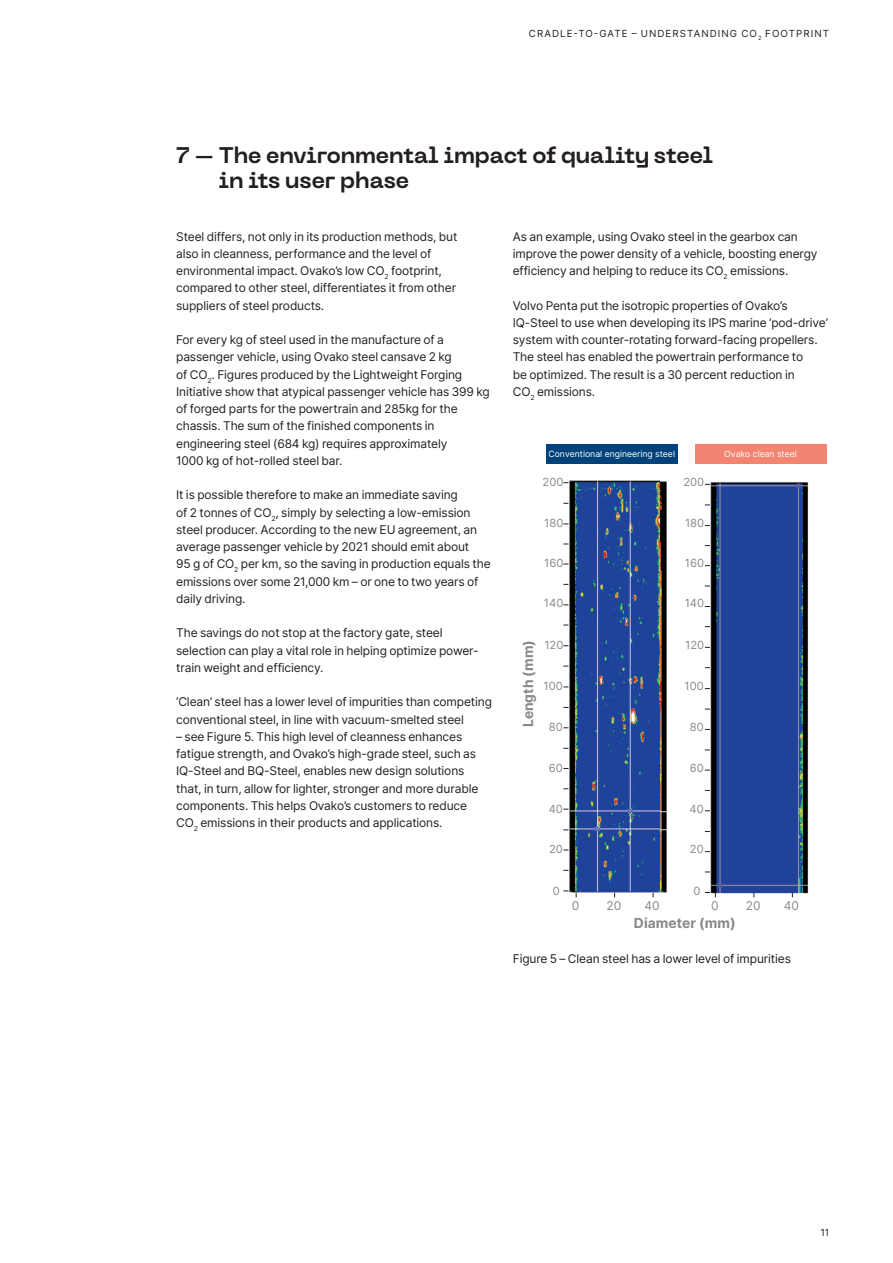
<style>
.page{position:relative;width:893px;height:1263px;background:#fff}
.page>*{position:absolute;margin:0;border:0;box-sizing:border-box;transform-origin:0 0}
.Headline_Caps___Neue_Machina_Plain_Semi_{font:600 22.5px/25.5px "PP Neue Machina";color:#231f20}
.t1{font:700 13.8px "Inter";color:#87898c}
.t2{font:12.15px "Inter";color:#87898c}
.Body_Copy___Inter_Regular{font:12px/17.2px "Inter";letter-spacing:-.01em;color:#231f20}
.t3{font:11.25px "Inter";color:#87898c}
.t4{font:9.75px "Inter";letter-spacing:.11em;color:#231f20}
.t5{font:8.7px "Inter";color:#fff}
</style>
<div class="page">
<img style="left:563px;top:480px;width:246px;height:418px">
<svg style="left:705px;top:892px;width:11px;height:5px"></svg>
<div style="left:546px;top:444px;width:132px;height:19px;background:#004279"></div>
<div style="left:695px;top:444px;width:131px;height:19px;background:#f48472"></div>
<p class="t4" style="left:529px;top:26px;width:302px">CRADLE-TO-GATE – UNDERSTANDING CO<sub>2</sub> FOOTPRINT</p>
<p class="Headline_Caps___Neue_Machina_Plain_Semi_" style="left:218px;top:143px;width:496px;text-indent:-42px">7 – The environmental impact of quality steel in its user phase</p>
<p class="Body_Copy___Inter_Regular" style="left:176px;top:227px;width:283px">Steel differs, not only in its production methods, but also in cleanness, performance and the level of environmental impact. Ovako’s low CO<sub>2</sub> footprint, compared to other steel, differentiates it from other suppliers of steel products.</p>
<p class="Body_Copy___Inter_Regular" style="left:176px;top:331px;width:315px">For every kg of steel used in the manufacture of a passenger vehicle, using Ovako steel cansave 2 kg<br>of CO<sub>2</sub>. Figures produced by the Lightweight Forging Initiative show that atypical passenger vehicle has 399 kg of forged parts for the powertrain and 285kg for the chassis. The sum of the finished components in engineering steel (684 kg) requires approximately<br>1000 kg of hot-rolled steel bar.</p>
<p class="Body_Copy___Inter_Regular" style="left:176px;top:486px;width:303px">It is possible therefore to make an immediate saving<br>of 2 tonnes of CO<sub>2</sub>, simply by selecting a low-emission steel producer. According to the new EU agreement, an average passenger vehicle by 2021 should emit about</p>
<p class="Body_Copy___Inter_Regular" style="left:176px;top:555px;width:316px">95 g of CO<sub>2</sub> per km, so the saving in production equals the emissions over some 21,000 km – or one to two years of daily driving.</p>
<p class="Body_Copy___Inter_Regular" style="left:176px;top:624px;width:304px">The savings do not stop at the factory gate, steel selection can play a vital role in helping optimize power&shy;train weight and efficiency.</p>
<p class="Body_Copy___Inter_Regular" style="left:176px;top:693px;width:317px">‘Clean’ steel has a lower level of impurities than competing conventional steel, in line with vacuum-smelted steel</p>
<p class="Body_Copy___Inter_Regular" style="left:176px;top:728px;width:304px">– see Figure 5. This high level of cleanness enhances fatigue strength, and Ovako’s high-grade steel, such as IQ-Steel and BQ-Steel, enables new design solutions that, in turn, allow for lighter, stronger and more durable components. This helps Ovako’s customers to reduce CO<sub>2</sub> emissions in their products and applications.</p>
<p class="Body_Copy___Inter_Regular" style="left:513px;top:227px;width:306px">As an example, using Ovako steel in the gearbox can improve the power density of a vehicle, boosting energy efficiency and helping to reduce its CO<sub>2</sub> emissions.</p>
<p class="Body_Copy___Inter_Regular" style="left:513px;top:296px;width:317px">Volvo Penta put the isotropic properties of Ovako’s IQ-Steel to use when developing its IPS marine ‘pod-drive’ system with counter-rotating forward-facing propellers.<br>The steel has enabled the powertrain performance to<br>be optimized. The result is a 30 percent reduction in<br>CO<sub>2</sub> emissions.</p>
<p class="t5" style="left:548px;top:448px;width:128px">Conventional engineering steel</p>
<p class="t5" style="left:724px;top:448px;width:74px">Ovako clean steel</p>
<p class="t3" style="left:543px;top:475px;width:22px">200</p>
<p class="t3" style="left:544px;top:516px;width:21px">180</p>
<p class="t3" style="left:544px;top:556px;width:21px">160</p>
<p class="t3" style="left:544px;top:596px;width:21px">140</p>
<p class="t3" style="left:544px;top:638px;width:21px">120</p>
<p class="t3" style="left:544px;top:679px;width:21px">100</p>
<p class="t3" style="left:549px;top:720px;width:15px">80</p>
<p class="t3" style="left:549px;top:761px;width:16px">60</p>
<p class="t3" style="left:549px;top:802px;width:16px">40</p>
<p class="t3" style="left:549px;top:842px;width:15px">20</p>
<p class="t3" style="left:553px;top:884px;width:9px">0</p>
<p class="t3" style="left:683px;top:475px;width:22px">200</p>
<p class="t3" style="left:685px;top:516px;width:21px">180</p>
<p class="t3" style="left:685px;top:556px;width:21px">160</p>
<p class="t3" style="left:685px;top:596px;width:21px">140</p>
<p class="t3" style="left:685px;top:638px;width:21px">120</p>
<p class="t3" style="left:684px;top:679px;width:21px">100</p>
<p class="t3" style="left:690px;top:720px;width:15px">80</p>
<p class="t3" style="left:690px;top:761px;width:16px">60</p>
<p class="t3" style="left:689px;top:802px;width:16px">40</p>
<p class="t3" style="left:690px;top:842px;width:15px">20</p>
<p class="t3" style="left:694px;top:884px;width:9px">0</p>
<p class="t1" style="left:520px;top:727px;width:89px;rotate:-90deg">Length (mm)</p>
<p class="t2" style="left:572px;top:899px;width:9px">0</p>
<p class="t2" style="left:606px;top:899px;width:16px">20</p>
<p class="t2" style="left:644px;top:899px;width:17px">40</p>
<p class="t2" style="left:711px;top:899px;width:9px">0</p>
<p class="t2" style="left:746px;top:899px;width:16px">20</p>
<p class="t2" style="left:784px;top:899px;width:17px">40</p>
<p class="t1" style="left:634px;top:914px;width:103px">Diameter (mm)</p>
<p class="Body_Copy___Inter_Regular" style="left:513px;top:949px;width:280px">Figure 5 – Clean steel has a lower level of impurities</p>
<p class="t4" style="left:820px;top:1225px;width:10px">11</p>
</div>
